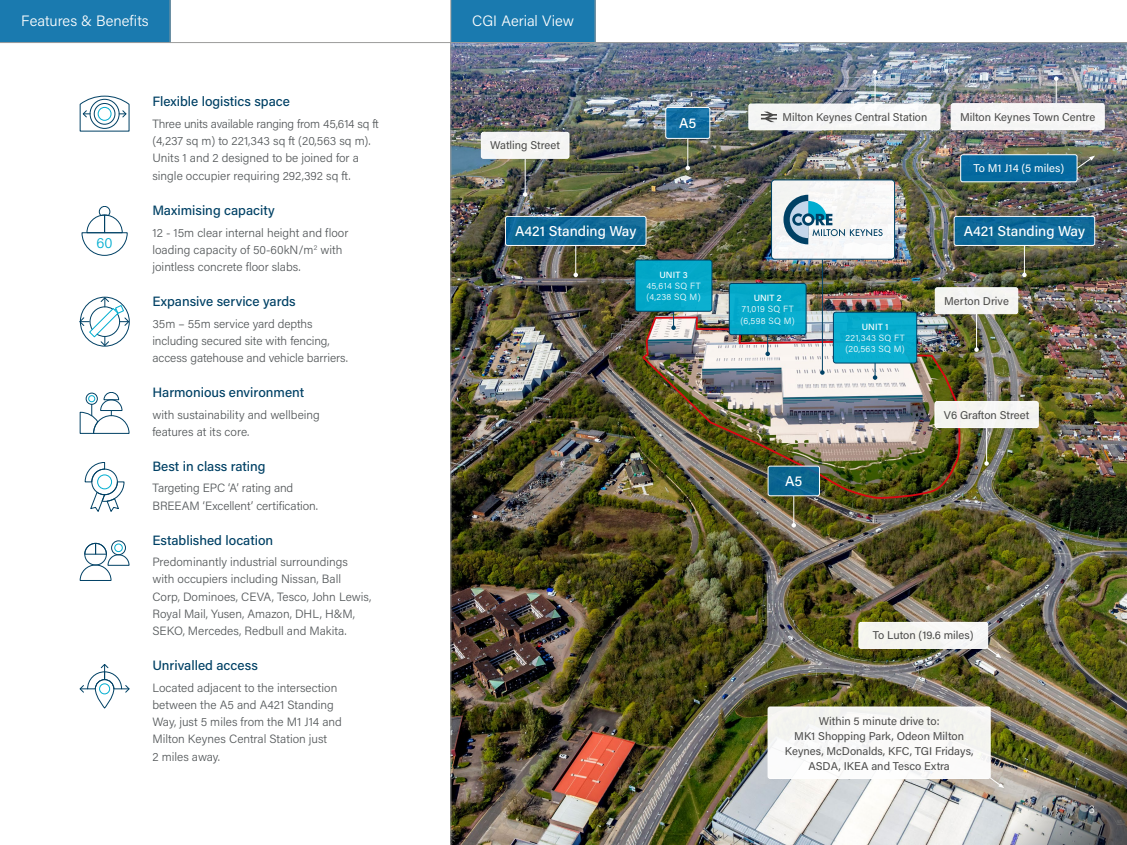
<style>
.page{position:relative;width:1127px;height:845px;background:#fff}
.page>*{position:absolute;margin:0;border:0;box-sizing:border-box;transform-origin:0 0}
.t1{font:300 15px "Acumin Pro";color:#fff}
.t2{font:300 14.77px "Acumin Pro";color:#00add0}
.t3{font:500 14.25px "Acumin Pro";color:#fff}
.t4{font:500 13.5px "Acumin Pro";color:#004165}
.t5{font:300 12px/17.2px "Acumin Pro";color:#54585a}
.t6{font:11.25px/15px "Acumin Pro";color:#4a4a49;text-align:center}
.t7{font:11.25px "Acumin Pro";color:#fff}
.t8{font:300 11.25px "Acumin Pro";color:#fff}
.t9{font:300 9px/11.2px "Acumin Pro";letter-spacing:.035em;color:#fff}
.t10{font:500 9px "Acumin Pro";letter-spacing:.005em;color:#fff}
</style>
<div class="page">
<img style="left:451px;top:43px;width:676px;height:801px">
<img style="left:641px;top:315px;width:324px;height:185px">
<svg style="left:80px;top:96px;width:49px;height:35px"></svg>
<svg style="left:82px;top:206px;width:46px;height:49px"></svg>
<svg style="left:80px;top:296px;width:50px;height:50px"></svg>
<svg style="left:80px;top:392px;width:49px;height:41px"></svg>
<svg style="left:85px;top:462px;width:39px;height:49px"></svg>
<div style="left:111px;top:540px;width:15px;height:15px;border:1px solid #004165;border-radius:50%"></div>
<svg style="left:80px;top:542px;width:49px;height:38px"></svg>
<div style="left:95px;top:678px;width:19px;height:30px;border:1px solid #004165;border-radius:9px"></div>
<div style="left:99px;top:683px;width:11px;height:10px;border:1px solid #00add0;border-radius:50%"></div>
<svg style="left:80px;top:664px;width:49px;height:28px"></svg>
<div style="left:954px;top:216px;width:141px;height:29px;background:#0f6997;border-radius:2px"></div>
<div style="left:954px;top:216px;width:141px;height:30px;border:1px solid #fff;border-radius:2px"></div>
<hr style="left:1024px;top:245px;width:1px;height:30px;background:#fff">
<svg style="left:1022px;top:272px;width:4px;height:5px"></svg>
<svg style="left:1077px;top:155px;width:18px;height:14px"></svg>
<div style="left:960px;top:155px;width:117px;height:27px;background:#006ba6;border-radius:2px"></div>
<div style="left:960px;top:154px;width:117px;height:28px;border:1px solid #fff;border-radius:2px"></div>
<svg style="left:1054px;top:76px;width:4px;height:27px"></svg>
<div style="left:951px;top:104px;width:153px;height:26px;background:#f6f6f6;border-radius:2px"></div>
<div style="left:951px;top:103px;width:153px;height:27px;border:1px solid #fff;border-radius:2px"></div>
<hr style="left:986px;top:427px;width:1px;height:36px;background:#fff">
<svg style="left:984px;top:461px;width:5px;height:4px"></svg>
<div style="left:935px;top:401px;width:103px;height:26px;background:#f5f5f1;border-radius:2px"></div>
<div style="left:934px;top:401px;width:104px;height:26px;border:1px solid #fff;border-radius:2px"></div>
<hr style="left:976px;top:313px;width:1px;height:36px;background:#fff">
<svg style="left:974px;top:347px;width:5px;height:4px"></svg>
<div style="left:935px;top:287px;width:83px;height:26px;background:#f4f5f1;border-radius:2px"></div>
<div style="left:935px;top:287px;width:83px;height:27px;border:1px solid #fff;border-radius:2px"></div>
<div style="left:768px;top:706px;width:222px;height:72px;background:#fff;border-radius:2px"></div>
<div style="left:768px;top:706px;width:222px;height:72px;border:1px solid #fff;border-radius:2px"></div>
<svg style="left:768px;top:466px;width:51px;height:29px"></svg>
<div style="left:768px;top:465px;width:52px;height:31px;border:1px solid #fff;border-radius:2px"></div>
<hr style="left:793px;top:495px;width:1px;height:30px;background:#fff">
<svg style="left:791px;top:522px;width:5px;height:5px"></svg>
<svg style="left:505px;top:216px;width:141px;height:29px;background:#0e6896"></svg>
<div style="left:505px;top:216px;width:141px;height:30px;border:1px solid #fff;border-radius:2px"></div>
<hr style="left:575px;top:245px;width:1px;height:30px;background:#fff">
<svg style="left:573px;top:272px;width:5px;height:5px"></svg>
<hr style="left:525px;top:159px;width:1px;height:35px;background:#fff">
<svg style="left:523px;top:192px;width:4px;height:5px"></svg>
<div style="left:481px;top:132px;width:88px;height:26px;background:#f5f6f4;border-radius:2px"></div>
<div style="left:481px;top:132px;width:88px;height:27px;border:1px solid #fff;border-radius:2px"></div>
<svg style="left:666px;top:107px;width:44px;height:31px"></svg>
<div style="left:665px;top:107px;width:45px;height:32px;border:1px solid #fff;border-radius:2px"></div>
<svg style="left:685px;top:139px;width:5px;height:31px"></svg>
<hr style="left:875px;top:72px;width:1px;height:38px;background:#fff">
<svg style="left:873px;top:70px;width:4px;height:4px"></svg>
<div style="left:749px;top:104px;width:191px;height:26px;background:#f5f6f5;border-radius:2px"></div>
<svg style="left:761px;top:111px;width:16px;height:11px"></svg>
<div style="left:748px;top:104px;width:192px;height:26px;border:1px solid #fff;border-radius:2px"></div>
<svg style="left:765px;top:335px;width:5px;height:21px"></svg>
<div style="left:729px;top:283px;width:77px;height:51px;background:#05a9c9;border-radius:2px"></div>
<div style="left:729px;top:283px;width:77px;height:52px;border:1px solid #004165;border-radius:2px"></div>
<svg style="left:671px;top:311px;width:5px;height:19px"></svg>
<div style="left:635px;top:260px;width:77px;height:51px;background:#04a8c8;border-radius:2px"></div>
<div style="left:635px;top:259px;width:77px;height:52px;border:1px solid #004165;border-radius:2px"></div>
<svg style="left:873px;top:363px;width:4px;height:16px"></svg>
<div style="left:833px;top:312px;width:84px;height:51px;background:#0aadce;border-radius:2px"></div>
<div style="left:833px;top:311px;width:84px;height:52px;border:1px solid #004165;border-radius:2px"></div>
<div style="left:771px;top:180px;width:123px;height:79px;background:#f7f7f7;border-radius:3px"></div>
<div style="left:771px;top:179px;width:124px;height:80px;border:1px solid #004165;border-radius:3px"></div>
<svg style="left:783px;top:195px;width:99px;height:49px"></svg>
<hr style="left:822px;top:259px;width:1px;height:113px;background:#004165">
<svg style="left:820px;top:370px;width:4px;height:4px"></svg>
<svg style="left:986px;top:646px;width:15px;height:11px"></svg>
<div style="left:859px;top:622px;width:128px;height:26px;background:#f5f5f0;border-radius:2px"></div>
<div style="left:858px;top:621px;width:130px;height:27px;border:1px solid #fff;border-radius:2px"></div>
<svg style="left:988px;top:776px;width:16px;height:11px"></svg>
<div style="left:451px;top:0;width:144px;height:42px;background:#1a7aaf"></div>
<hr style="left:595px;top:0;width:1px;height:42px;background:#9d9d9c">
<div style="left:0;top:0;width:170px;height:43px;background:#1a7aaf"></div>
<hr style="left:170px;top:0;width:1px;height:43px;background:#9d9d9c">
<hr style="left:0;top:42px;width:1127px;height:1px;background:#9d9d9c">
<hr style="left:450px;top:0;width:1px;height:844px;background:#9d9d9c">
<p class="t1" style="left:21px;top:10px;width:129px">Features &amp; Benefits</p>
<p class="t1" style="left:472px;top:10px;width:103px">CGI Aerial View</p>
<p class="t2" style="left:97px;top:232px;width:18px">60</p>
<p class="t4" style="left:152px;top:92px;width:139px">Flexible logistics space</p>
<p class="t5" style="left:152px;top:114px;width:228px">Three units available ranging from 45,614 sq ft (4,237 sq m) to 221,343 sq ft (20,563 sq m).<br>Units 1 and 2 designed to be joined for a single occupier requiring 292,392 sq ft.</p>
<p class="t4" style="left:152px;top:201px;width:124px">Maximising capacity</p>
<p class="t5" style="left:152px;top:223px;width:197px">12 - 15m clear internal height and floor loading capacity of 50-60kN/m<sup>2</sup> with jointless concrete floor slabs.</p>
<p class="t4" style="left:152px;top:292px;width:145px">Expansive service yards</p>
<p class="t5" style="left:152px;top:314px;width:197px">35m – 55m service yard depths including secured site with fencing, access gatehouse and vehicle barriers.</p>
<p class="t4" style="left:152px;top:382px;width:153px">Harmonious environment</p>
<p class="t5" style="left:152px;top:405px;width:169px">with sustainability and wellbeing features at its core.</p>
<p class="t4" style="left:152px;top:456px;width:115px">Best in class rating</p>
<p class="t5" style="left:152px;top:478px;width:167px">Targeting EPC ‘A’ rating and<br>BREEAM ‘Excellent’ certification.</p>
<p class="t4" style="left:152px;top:530px;width:122px">Established location</p>
<p class="t5" style="left:152px;top:552px;width:221px">Predominantly industrial surroundings with occupiers including Nissan, Ball Corp, Dominoes, CEVA, Tesco, John Lewis, Royal Mail, Yusen, Amazon, DHL, H&amp;M, SEKO, Mercedes, Redbull and Makita.</p>
<p class="t4" style="left:152px;top:655px;width:107px">Unrivalled access</p>
<p class="t5" style="left:152px;top:677px;width:191px">Located adjacent to the intersection between the A5 and A421 Standing<br>Way, just 5 miles from the M1 J14 and<br>Milton Keynes Central Station just<br>2 miles away.</p>
<p class="t6" style="left:490px;top:137px;width:71px">Watling Street</p>
<p class="t3" style="left:679px;top:113px;width:19px">A5</p>
<p class="t3" style="left:515px;top:221px;width:123px">A421 Standing Way</p>
<p class="t10" style="left:659px;top:268px;width:30px">UNIT 3</p>
<p class="t9" style="left:646px;top:279px;width:56px">45,614 SQ FT (4,238 SQ M)</p>
<p class="t6" style="left:782px;top:109px;width:146px">Milton Keynes Central Station</p>
<p class="t6" style="left:960px;top:109px;width:137px">Milton Keynes Town Centre</p>
<p class="t7" style="left:973px;top:160px;width:92px">To M1 J14 (5 miles)</p>
<p class="t3" style="left:964px;top:221px;width:123px">A421 Standing Way</p>
<p class="t10" style="left:754px;top:291px;width:29px">UNIT 2</p>
<p class="t9" style="left:740px;top:303px;width:56px">71,019 SQ FT (6,598 SQ M)</p>
<p class="t10" style="left:862px;top:320px;width:28px">UNIT 1</p>
<p class="t9" style="left:845px;top:331px;width:61px">221,343 SQ FT (20,563 SQ M)</p>
<p class="t6" style="left:944px;top:292px;width:66px">Merton Drive</p>
<p class="t6" style="left:944px;top:406px;width:87px">V6 Grafton Street</p>
<p class="t3" style="left:785px;top:470px;width:19px">A5</p>
<p class="t6" style="left:873px;top:627px;width:102px">To Luton (19.6 miles)</p>
<p class="t6" style="left:785px;top:712px;width:190px">Within 5 minute drive to:<br>MK1 Shopping Park, Odeon Milton<br>Keynes, McDonalds, KFC, TGI Fridays,<br>ASDA, IKEA and Tesco Extra</p>
<p class="t8" style="left:1089px;top:800px;width:8px">3</p>
</div>
